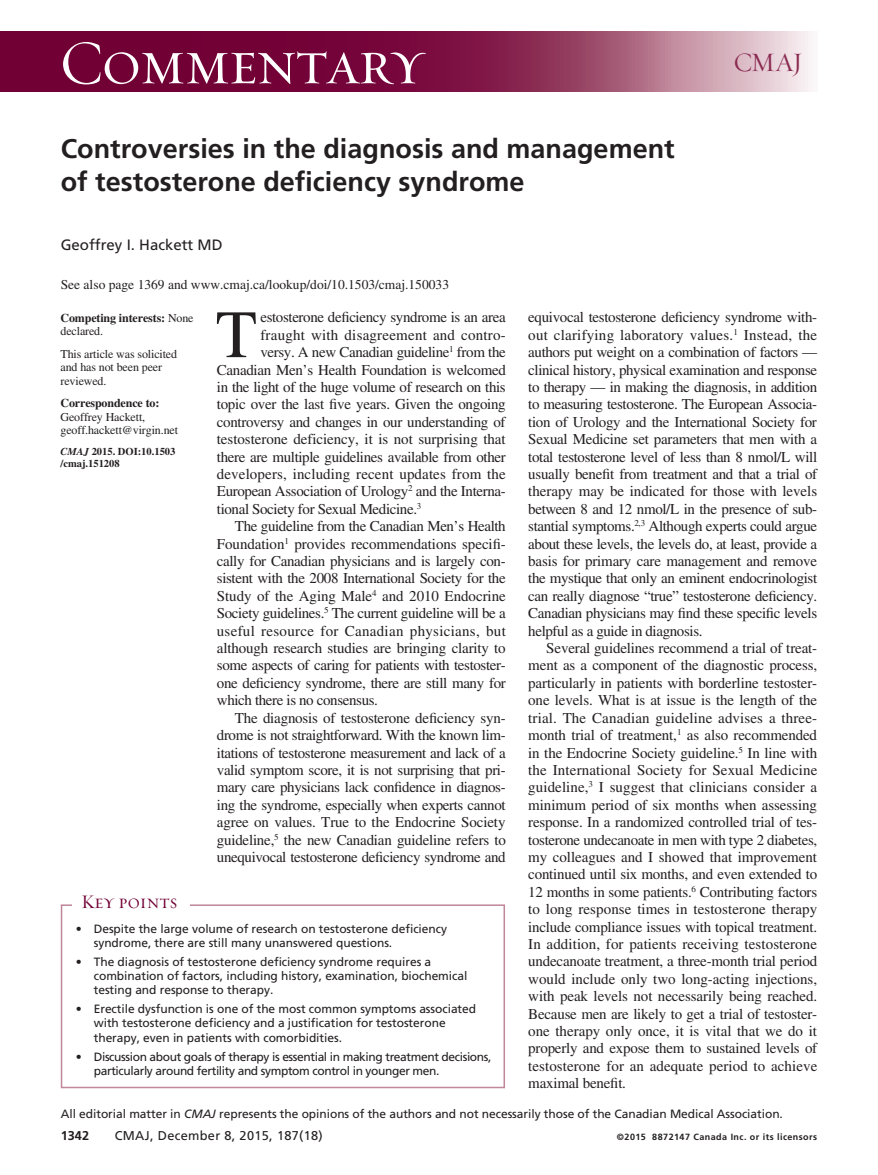
<style>
.page{position:relative;width:878px;height:1175px;background:#fff}
.page>*{position:absolute;margin:0;border:0;box-sizing:border-box;transform-origin:0 0}
.DC{font:67.5px "Times LT Std";color:#231f20}
.t1{font:63px "Requiem Display HTF Small Caps";letter-spacing:-.03em;color:#fff}
.Article_title{font:700 27px/33px "Frutiger LT Std";color:#231f20}
.t2{font:27px "Requiem Display HTF Roman";color:#8a2b52}
.Box_head-Key_points{font:19.5px "Requiem Display HTF Small Caps";color:#710035}
.DC-2{font:15px/17.4px "Times LT Std";letter-spacing:-.025em;color:#231f20;text-align:justify}
.DC-3{font:15px "Times LT Std";letter-spacing:-.005em;color:#231f20}
.DC-4{font:15px "Times LT Std";letter-spacing:.01em;color:#231f20}
.DC-5{font:15px "Times LT Std";letter-spacing:.015em;color:#231f20}
.Contrib{font:15px "Frutiger LT Std";color:#231f20}
.Related_article{font:13.5px "Times LT Std";color:#231f20}
.t3{font:12.75px "Frutiger LT Std";letter-spacing:.025em;color:#231f20}
.t4{font:700 12.75px "Frutiger LT Std";color:#231f20}
.Box_list_1{font:12px/14.2px "Frutiger LT Std";letter-spacing:-.005em;color:#231f20}
.Box_list_1-2{font:12px/14.2px "Frutiger LT Std";letter-spacing:-.03em;color:#231f20}
.Corresp{font:12px/13.5px "Times LT Std";letter-spacing:-.01em;color:#231f20}
.PJ_small{font:12px/13.5px "Times LT Std";letter-spacing:-.01em;color:#231f20}
.CI{font:700 12px/13.5px "Times LT Std";letter-spacing:-.01em;color:#231f20}
.Article_id{font:700 10.5px/12px "Times LT Std";color:#231f20}
.t5{font:700 9px "Frutiger LT Std";letter-spacing:.05em;color:#231f20}
.s1{font-weight:400}
.s2{font-weight:700}
.s3{font-style:italic}
</style>
<div class="page">
<svg style="left:0;top:32px;width:811px;height:60px;background:#8e325b"></svg>
<div style="left:61px;top:904px;width:444px;height:184px;border:2px solid #c0869a"></div>
<div style="left:72px;top:893px;width:117px;height:27px;background:#fff"></div>
<h2 class="t1" style="left:59px;top:26px;width:367px">Commentary</h2>
<h3 class="t2" style="left:733px;top:46px;width:71px">CMAJ</h3>
<p class="Article_title" style="left:61px;top:133px;width:615px">Controversies in the diagnosis and management of testosterone deficiency syndrome</p>
<p class="Contrib" style="left:61px;top:236px;width:163px">Geoffrey I. Hackett MD</p>
<p class="Related_article" style="left:61px;top:276px;width:390px">See also page 1369 and www.cmaj.ca/lookup/doi/10.1503/cmaj.150033</p>
<p class="CI" style="left:60px;top:310px;width:135px">Competing interests: <span class="s1">None declared.</span></p>
<p class="PJ_small" style="left:60px;top:347px;width:118px">This article was solicited and has not been peer reviewed.</p>
<p class="Corresp" style="left:60px;top:396px;width:119px"><span class="s2">Correspondence to:<br></span>Geoffrey Hackett, geoff.hackett@virgin.net</p>
<p class="Article_id" style="left:60px;top:445px;width:116px"><span class="s3">CMAJ</span> 2015. DOI:10.1503 /cmaj.151208</p>
<p class="Box_head-Key_points" style="left:81px;top:890px;width:98px">Key points</p>
<p class="DC" style="left:216px;top:296px;width:43px">T</p>
<p class="DC-2" style="left:260px;top:308px;width:247px">estosterone deficiency syndrome is an area</p>
<p class="DC-5" style="left:260px;top:326px;width:247px">fraught with disagreement and contro-</p>
<p class="DC-2" style="left:260px;top:343px;width:247px">versy. A new Canadian guideline<sup>1</sup> from the</p>
<p class="DC-2" style="left:217px;top:361px;width:290px">Canadian Men’s Health Foundation is welcomed</p>
<p class="DC-2" style="left:217px;top:378px;width:290px">in the light of the huge volume of research on this</p>
<p class="DC-2" style="left:217px;top:395px;width:290px">topic over the last five years. Given the ongoing</p>
<p class="DC-2" style="left:217px;top:413px;width:290px">controversy and changes in our understanding of</p>
<p class="DC-3" style="left:217px;top:431px;width:290px">testosterone deficiency, it is not surprising that</p>
<p class="DC-2" style="left:217px;top:448px;width:290px">there are multiple guidelines available from other</p>
<p class="DC-4" style="left:217px;top:465px;width:290px">developers, including recent updates from the</p>
<p class="DC-2" style="left:217px;top:482px;width:290px">European Association of Urology<sup>2</sup> and the Interna-</p>
<p class="DC-2" style="left:217px;top:500px;width:206px">tional Society for Sexual Medicine.<sup>3</sup></p>
<p class="DC-2" style="left:217px;top:517px;width:290px;text-indent:18px">The guideline from the Canadian Men’s Health Foundation<sup>1</sup> provides recommendations specifi&shy;cally for Canadian physicians and is largely con&shy;sistent with the 2008 International Society for the Study of the Aging Male<sup>4</sup> and 2010 Endocrine Society guidelines.<sup>5</sup> The current guideline will be a useful resource for Canadian physicians, but although research studies are bringing clarity to some aspects of caring for patients with testoster&shy;one deficiency syndrome, there are still many for which there is no consensus.</p>
<p class="DC-2" style="left:217px;top:709px;width:290px;text-indent:18px">The diagnosis of testosterone deficiency syn&shy;drome is not straightforward. With the known lim&shy;itations of testosterone measurement and lack of a valid symptom score, it is not surprising that pri&shy;mary care physicians lack confidence in diagnos&shy;ing the syndrome, especially when experts cannot agree on values. True to the Endocrine Society guideline,<sup>5</sup> the new Canadian guideline refers to unequivocal testosterone deficiency syndrome and</p>
<p class="Box_list_1" style="left:94px;top:921px;width:355px;text-indent:-18px">• Despite the large volume of research on testosterone deficiency syndrome, there are still many unanswered questions.</p>
<p class="Box_list_1" style="left:94px;top:954px;width:375px;text-indent:-18px">• The diagnosis of testosterone deficiency syndrome requires a combination of factors, including history, examination, biochemical testing and response to therapy.</p>
<p class="Box_list_1" style="left:94px;top:1002px;width:384px;text-indent:-18px">• Erectile dysfunction is one of the most common symptoms associated with testosterone deficiency and a justification for testosterone therapy, even in patients with comorbidities.</p>
<p class="Box_list_1-2" style="left:94px;top:1049px;width:399px;text-indent:-18px">• Discussion about goals of therapy is essential in making treatment decisions, particularly around fertility and symptom control in younger men.</p>
<p class="DC-2" style="left:528px;top:308px;width:290px">equivocal testosterone deficiency syndrome with&shy;out clarifying laboratory values.<sup>1</sup> Instead, the authors put weight on a combination of factors — clinical history, physical examination and response to therapy — in making the diagnosis, in addition to measuring testosterone. The European Associa&shy;tion of Urology and the International Society for Sexual Medicine set parameters that men with a total testosterone level of less than 8 nmol/L will usually benefit from treatment and that a trial of therapy may be indicated for those with levels between 8 and 12 nmol/L in the presence of sub&shy;stantial symptoms.<sup>2,3</sup> Although experts could argue about these levels, the levels do, at least, provide a basis for primary care management and remove the mystique that only an eminent endocrinologist can really diagnose “true” testosterone deficiency.<br>Canadian physicians may find these specific levels helpful as a guide in diagnosis.</p>
<p class="DC-2" style="left:528px;top:639px;width:290px;text-indent:18px">Several guidelines recommend a trial of treat&shy;ment as a component of the diagnostic process, particularly in patients with borderline testoster&shy;one levels. What is at issue is the length of the trial. The Canadian guideline advises a three&shy;month trial of treatment,<sup>1</sup> as also recommended in the Endocrine Society guideline.<sup>5</sup> In line with the International Society for Sexual Medicine guideline,<sup>3</sup> I suggest that clinicians consider a minimum period of six months when assessing response. In a randomized controlled trial of tes&shy;tosterone undecanoate in men with type 2 diabetes, my colleagues and I showed that improvement continued until six months, and even extended to 12 months in some patients.<sup>6</sup> Contributing factors to long response times in testosterone therapy include compliance issues with topical treatment.<br>In addition, for patients receiving testosterone undecanoate treatment, a three-month trial period would include only two long-acting injections, with peak levels not necessarily being reached.<br>Because men are likely to get a trial of testoster&shy;one therapy only once, it is vital that we do it properly and expose them to sustained levels of testosterone for an adequate period to achieve maximal benefit.</p>
<p class="Box_list_1" style="left:61px;top:1107px;width:723px">All editorial matter in <span class="s3">CMAJ</span> represents the opinions of the authors and not necessarily those of the Canadian Medical Association.</p>
<p class="t4" style="left:61px;top:1127px;width:30px">1342</p>
<p class="t3" style="left:115px;top:1127px;width:209px">CMAJ, December 8, 2015, 187(18)</p>
<p class="t5" style="left:617px;top:1131px;width:202px">©2015 8872147 Canada Inc. or its licensors</p>
</div>
